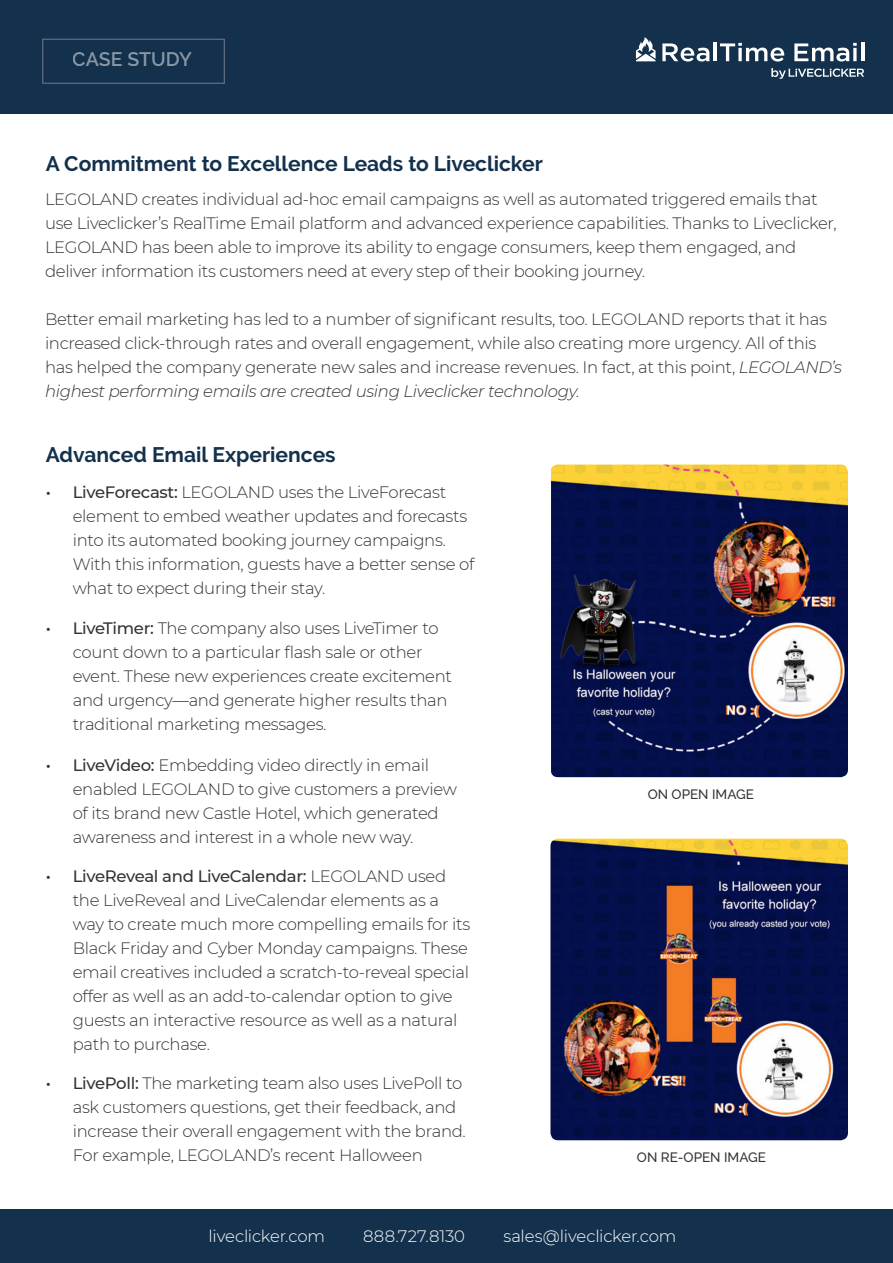
<style>
.page{position:relative;width:893px;height:1263px;background:#fff}
.page>*{position:absolute;margin:0;border:0;box-sizing:border-box;transform-origin:0 0}
.t1{font:700 21px "Raleway";color:#13314d}
.t2{font:600 19.5px "Raleway";letter-spacing:-.005em;color:#fff}
.t3{font:300 16.5px/24px "Montserrat";letter-spacing:-.02em;color:#333}
.t4{font:300 16.5px "Montserrat";letter-spacing:-.01em;color:#fff}
.t5{font:500 13.5px "Raleway";color:#333}
.s1{font-style:italic}
.s2{font-weight:500}
</style>
<div class="page">
<div style="left:0;top:1209px;width:893px;height:54px;background:#13314d"></div>
<div style="left:0;top:0;width:893px;height:114px;background:#13314d"></div>
<svg style="left:771px;top:68px;width:93px;height:11px"></svg>
<svg style="left:662px;top:43px;width:47px;height:19px"></svg>
<hr style="left:713px;top:43px;width:4px;height:18px;background:#fff">
<svg style="left:720px;top:43px;width:64px;height:19px"></svg>
<svg style="left:794px;top:43px;width:63px;height:18px"></svg>
<svg style="left:853px;top:48px;width:4px;height:13px"></svg>
<hr style="left:861px;top:43px;width:3px;height:18px;background:#fff">
<svg style="left:636px;top:37px;width:20px;height:24px"></svg>
<div style="left:42px;top:39px;width:183px;height:45px;border:1px solid #767a8e"></div>
<img style="left:551px;top:464px;width:297px;height:313px">
<img style="left:550px;top:839px;width:298px;height:301px">
<p class="t2" style="left:73px;top:48px;width:120px">CASE STUDY</p>
<p class="t1" style="left:46px;top:152px;width:499px">A Commitment to Excellence Leads to Liveclicker</p>
<p class="t3" style="left:45px;top:187px;width:793px">LEGOLAND creates individual ad-hoc email campaigns as well as automated triggered emails that use Liveclicker’s RealTime Email platform and advanced experience capabilities. Thanks to Liveclicker, LEGOLAND has been able to improve its ability to engage consumers, keep them engaged, and deliver information its customers need at every step of their booking journey.</p>
<p class="t3" style="left:45px;top:307px;width:799px">Better email marketing has led to a number of significant results, too. LEGOLAND reports that it has increased click-through rates and overall engagement, while also creating more urgency. All of this has helped the company generate new sales and increase revenues. In fact, at this point, <span class="s1">LEGOLAND’s highest performing emails are created using Liveclicker technology.</span></p>
<p class="t1" style="left:46px;top:442px;width:291px">Advanced Email Experiences</p>
<p class="t3" style="left:73px;top:479px;width:403px;text-indent:-27px"><span class="s2">• LiveForecast:</span> LEGOLAND uses the LiveForecast element to embed weather updates and forecasts into its automated booking journey campaigns.<br>With this information, guests have a better sense of what to expect during their stay.</p>
<p class="t3" style="left:73px;top:616px;width:381px;text-indent:-27px"><span class="s2">• LiveTimer:</span> The company also uses LiveTimer to count down to a particular flash sale or other event. These new experiences create excitement and urgency—and generate higher results than traditional marketing messages.</p>
<p class="t3" style="left:73px;top:752px;width:386px;text-indent:-27px"><span class="s2">• LiveVideo:</span> Embedding video directly in email enabled LEGOLAND to give customers a preview of its brand new Castle Hotel, which generated awareness and interest in a whole new way.</p>
<p class="t3" style="left:73px;top:863px;width:399px;text-indent:-27px"><span class="s2">• LiveReveal and LiveCalendar:</span> LEGOLAND used the LiveReveal and LiveCalendar elements as a way to create much more compelling emails for its Black Friday and Cyber Monday campaigns. These email creatives included a scratch-to-reveal special offer as well as an add-to-calendar option to give guests an interactive resource as well as a natural path to purchase.</p>
<p class="t3" style="left:73px;top:1070px;width:395px;text-indent:-27px"><span class="s2">• LivePoll:</span> The marketing team also uses LivePoll to ask customers questions, get their feedback, and increase their overall engagement with the brand.<br>For example, LEGOLAND’s recent Halloween</p>
<p class="t5" style="left:648px;top:786px;width:108px">ON OPEN IMAGE</p>
<p class="t5" style="left:637px;top:1149px;width:131px">ON RE-OPEN IMAGE</p>
<p class="t4" style="left:208px;top:1225px;width:118px">liveclicker.com</p>
<p class="t4" style="left:363px;top:1225px;width:103px">888.727.8130</p>
<p class="t4" style="left:503px;top:1225px;width:174px">sales@liveclicker.com</p>
</div>
